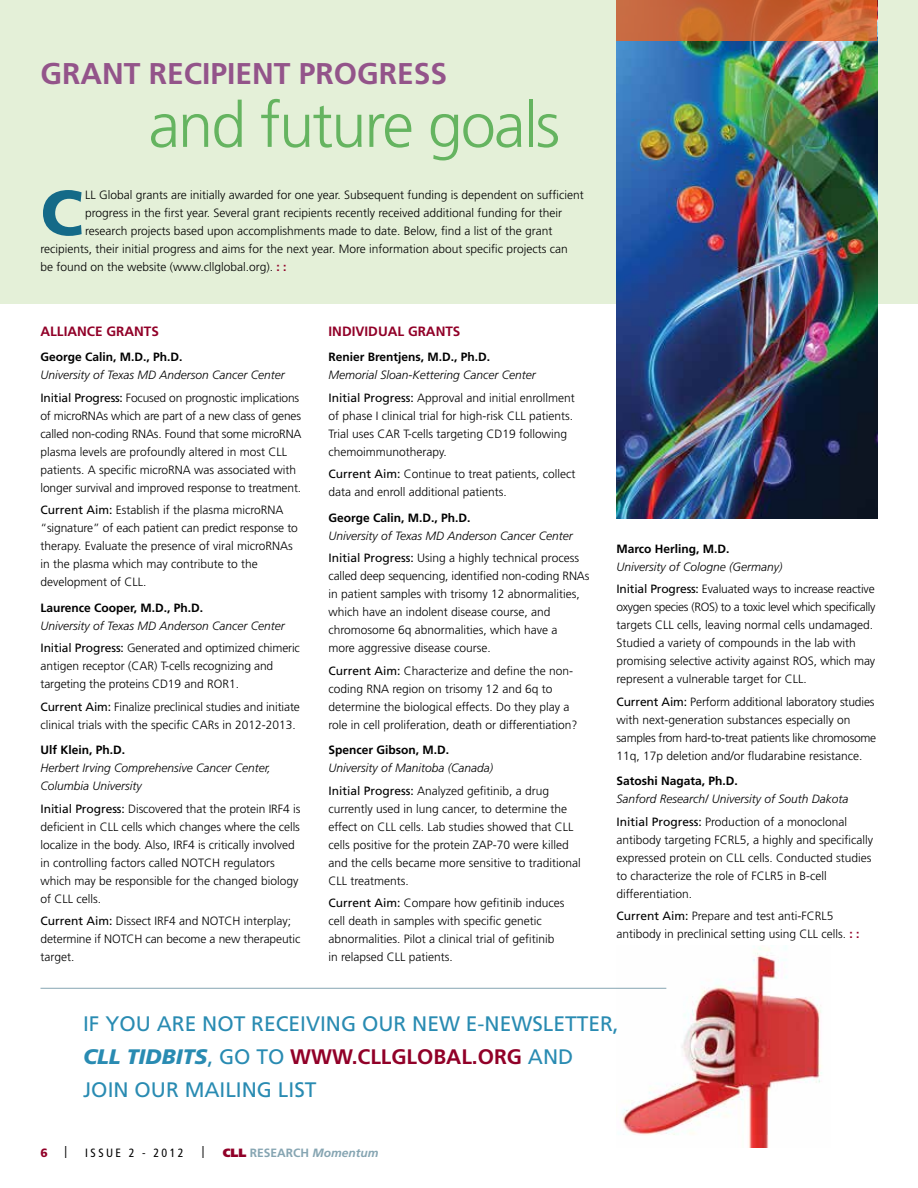
<style>
.page{position:relative;width:918px;height:1188px;background:#fff}
.page>*{position:absolute;margin:0;border:0;box-sizing:border-box;transform-origin:0 0}
.t1{font:900 63.6px "Frutiger";color:#146a88}
.t2{font:300 63px "Frutiger";letter-spacing:-.03em;color:#65b460}
.t3{font:700 30px "Frutiger";color:#93548a}
.t4{font:21px/33px "Frutiger";color:#298bb2}
.t5{font:700 21px "Frutiger";color:#910028}
.t6{font:700 13.5px "Frutiger";color:#910028}
.t7{font:300 12px/18px "Frutiger";color:#000}
.t8{font:italic 300 12px/22.5px "Frutiger";color:#000}
.t9{font:700 12px "Frutiger";color:#000}
.t10{font:condensed 12px "Frutiger";letter-spacing:.2em;color:#000}
.t11{font:700 12px "Frutiger";color:#86a5b2}
.t12{font:italic 700 12px "Frutiger";color:#86a5b2}
.t13{font:900 12px "Frutiger";color:#910028}
.s1{font-weight:700;color:#910028}
.s2{font-weight:400;font-style:normal}
.s3{font-style:normal}
.s4{font-weight:400}
.s5{font-style:italic}
.s6{font-weight:900;font-style:italic}
.s7{font-weight:900;color:#910028}
</style>
<div class="page">
<div style="left:0;top:0;width:918px;height:303px;background:#e4f0d8"></div>
<img style="left:616px;top:946px;width:206px;height:202px">
<hr style="left:40px;top:988px;width:626px;height:1px;background:#86a5b2">
<img style="left:616px;top:41px;width:262px;height:478px">
<svg style="left:616px;top:0;width:262px;height:41px;background:#ca6636"></svg>
<h3 class="t3" style="left:40px;top:56px;width:21px">grant</h3>
<h3 class="t3" style="left:149px;top:56px;width:16px">reci</h3>
<h3 class="t3" style="left:211px;top:56px;width:33px">pient</h3>
<h3 class="t3" style="left:299px;top:56px;width:37px">progress</h3>
<h2 class="t2" style="left:148px;top:89px;width:413px">and future goals</h2>
<h1 class="t1" style="left:40px;top:174px;width:44px">C</h1>
<p class="t7" style="left:85px;top:186px;width:500px">LL Global grants are initially awarded for one year. Subsequent funding is dependent on sufficient</p>
<p class="t7" style="left:85px;top:204px;width:479px">progress in the first year. Several grant recipients recently received additional funding for their</p>
<p class="t7" style="left:85px;top:222px;width:469px">research projects based upon accomplishments made to date. Below, find a list of the grant</p>
<p class="t7" style="left:41px;top:240px;width:529px">recipients, their initial progress and aims for the next year. More information about specific projects can</p>
<p class="t7" style="left:41px;top:258px;width:247px">be found on the website (www.cllglobal.org). <span class="s1">: :</span></p>
<p class="t6" style="left:40px;top:323px;width:120px">ALLIANCE GRANTS</p>
<p class="t9" style="left:40px;top:350px;width:144px">George Calin, M.D., Ph.D.</p>
<p class="t8" style="left:40px;top:364px;width:260px">University of Texas MD Anderson Cancer Center<br><span class="s2">Initial Progress:</span> <span class="s3">Focused on prognostic implications</span></p>
<p class="t7" style="left:40px;top:407px;width:263px">of microRNAs which are part of a new class of genes called non-coding RNAs. Found that some microRNA plasma levels are profoundly altered in most CLL patients. A specific microRNA was associated with longer survival and improved response to treatment.</p>
<p class="t7" style="left:40px;top:501px;width:259px"><span class="s4">Current Aim:</span> Establish if the plasma microRNA “signature” of each patient can predict response to therapy. Evaluate the presence of viral microRNAs in the plasma which may contribute to the development of CLL.</p>
<p class="t9" style="left:40px;top:601px;width:164px">Laurence Cooper, M.D., Ph.D.</p>
<p class="t8" style="left:40px;top:614px;width:261px">University of Texas MD Anderson Cancer Center<br><span class="s2">Initial Progress:</span> <span class="s3">Generated and optimized chimeric</span></p>
<p class="t7" style="left:40px;top:657px;width:234px">antigen receptor (CAR) T-cells recognizing and targeting the proteins CD19 and ROR1.</p>
<p class="t7" style="left:40px;top:698px;width:261px"><span class="s4">Current Aim:</span> Finalize preclinical studies and initiate clinical trials with the specific CARs in 2012-2013.</p>
<p class="t9" style="left:40px;top:743px;width:86px">Ulf Klein, Ph.D.</p>
<p class="t8" style="left:40px;top:759px;width:232px;line-height:18px">Herbert Irving Comprehensive Cancer Center,<br>Columbia University</p>
<p class="t7" style="left:40px;top:800px;width:261px"><span class="s4">Initial Progress:</span> Discovered that the protein IRF4 is deficient in CLL cells which changes where the cells localize in the body. Also, IRF4 is critically involved in controlling factors called NOTCH regulators which may be responsible for the changed biology of CLL cells.</p>
<p class="t7" style="left:40px;top:912px;width:261px"><span class="s4">Current Aim:</span> Dissect IRF4 and NOTCH interplay; determine if NOTCH can become a new therapeutic target.</p>
<p class="t6" style="left:328px;top:323px;width:134px">INDIVIDUAL GRANTS</p>
<p class="t9" style="left:328px;top:350px;width:163px">Renier Brentjens, M.D., Ph.D.</p>
<p class="t8" style="left:328px;top:364px;width:248px">Memorial Sloan-Kettering Cancer Center<br><span class="s2">Initial Progress:</span> <span class="s3">Approval and initial enrollment</span></p>
<p class="t7" style="left:328px;top:407px;width:246px">of phase I clinical trial for high-risk CLL patients.<br>Trial uses CAR T-cells targeting CD19 following chemoimmunotherapy.</p>
<p class="t7" style="left:328px;top:465px;width:249px"><span class="s4">Current Aim:</span> Continue to treat patients, collect data and enroll additional patients.</p>
<p class="t9" style="left:328px;top:511px;width:144px">George Calin, M.D., Ph.D.</p>
<p class="t8" style="left:328px;top:524px;width:252px">University of Texas MD Anderson Cancer Center<br><span class="s2">Initial Progress:</span> <span class="s3">Using a highly technical process</span></p>
<p class="t7" style="left:328px;top:567px;width:262px">called deep sequencing, identified non-coding RNAs in patient samples with trisomy 12 abnormalities, which have an indolent disease course, and chromosome 6q abnormalities, which have a<br>more aggressive disease course.</p>
<p class="t7" style="left:328px;top:662px;width:251px"><span class="s4">Current Aim:</span> Characterize and define the non&shy;coding RNA region on trisomy 12 and 6q to determine the biological effects. Do they play a role in cell proliferation, death or differentiation?</p>
<p class="t9" style="left:328px;top:743px;width:122px">Spencer Gibson, M.D.</p>
<p class="t8" style="left:328px;top:757px;width:222px">University of Manitoba (Canada)<br><span class="s2">Initial Progress:</span> <span class="s3">Analyzed gefitinib, a drug</span></p>
<p class="t7" style="left:328px;top:800px;width:254px">currently used in lung cancer, to determine the effect on CLL cells. Lab studies showed that CLL cells positive for the protein ZAP-70 were killed and the cells became more sensitive to traditional CLL treatments.</p>
<p class="t7" style="left:328px;top:894px;width:237px"><span class="s4">Current Aim:</span> Compare how gefitinib induces cell death in samples with specific genetic abnormalities. Pilot a clinical trial of gefitinib in relapsed CLL patients.</p>
<p class="t9" style="left:616px;top:541px;width:115px">Marco Herling, M.D.</p>
<p class="t7" style="left:616px;top:555px;width:260px;line-height:22.5px"><span class="s5">University of Cologne (Germany)<br></span><span class="s4">Initial Progress:</span> Evaluated ways to increase reactive</p>
<p class="t7" style="left:616px;top:598px;width:261px">oxygen species (ROS) to a toxic level which specifically targets CLL cells, leaving normal cells undamaged.<br>Studied a variety of compounds in the lab with promising selective activity against ROS, which may represent a vulnerable target for CLL.</p>
<p class="t7" style="left:616px;top:693px;width:261px"><span class="s4">Current Aim:</span> Perform additional laboratory studies with next-generation substances especially on samples from hard-to-treat patients like chromosome 11q, 17p deletion and/or fludarabine resistance.</p>
<p class="t9" style="left:616px;top:774px;width:123px">Satoshi Nagata, Ph.D.</p>
<p class="t8" style="left:616px;top:788px;width:234px">Sanford Research/ University of South Dakota<br><span class="s2">Initial Progress:</span> <span class="s3">Production of a monoclonal</span></p>
<p class="t7" style="left:616px;top:831px;width:258px">antibody targeting FCRL5, a highly and specifically expressed protein on CLL cells. Conducted studies to characterize the role of FCLR5 in B-cell differentiation.</p>
<p class="t7" style="left:616px;top:907px;width:245px"><span class="s4">Current Aim:</span> Prepare and test anti-FCRL5 antibody in preclinical setting using CLL cells. <span class="s1">: :</span></p>
<h3 class="t4" style="left:83px;top:1007px;width:537px">i f you are not receivi ng our new e-newsletter, <span class="s6">cll tidbits</span>, go to <span class="s1">www</span></h3>
<h3 class="t5" style="left:352px;top:1044px;width:20px">.cllglobal</h3>
<h3 class="t5" style="left:472px;top:1044px;width:21px">.org</h3>
<h3 class="t4" style="left:528px;top:1040px;width:47px">and</h3>
<h3 class="t4" style="left:83px;top:1073px;width:235px">joi n our mai li ng list</h3>
<p class="t13" style="left:40px;top:1145px;width:9px">6</p>
<p class="t10" style="left:64px;top:1144px;width:4px">|</p>
<p class="t10" style="left:85px;top:1146px;width:100px">ISSUE 2 - 2012</p>
<p class="t10" style="left:202px;top:1144px;width:4px">|</p>
<p class="t11" style="left:223px;top:1146px;width:43px"><span class="s7">CLL</span> Research</p>
<p class="t12" style="left:313px;top:1146px;width:67px">Momentum</p>
</div>
